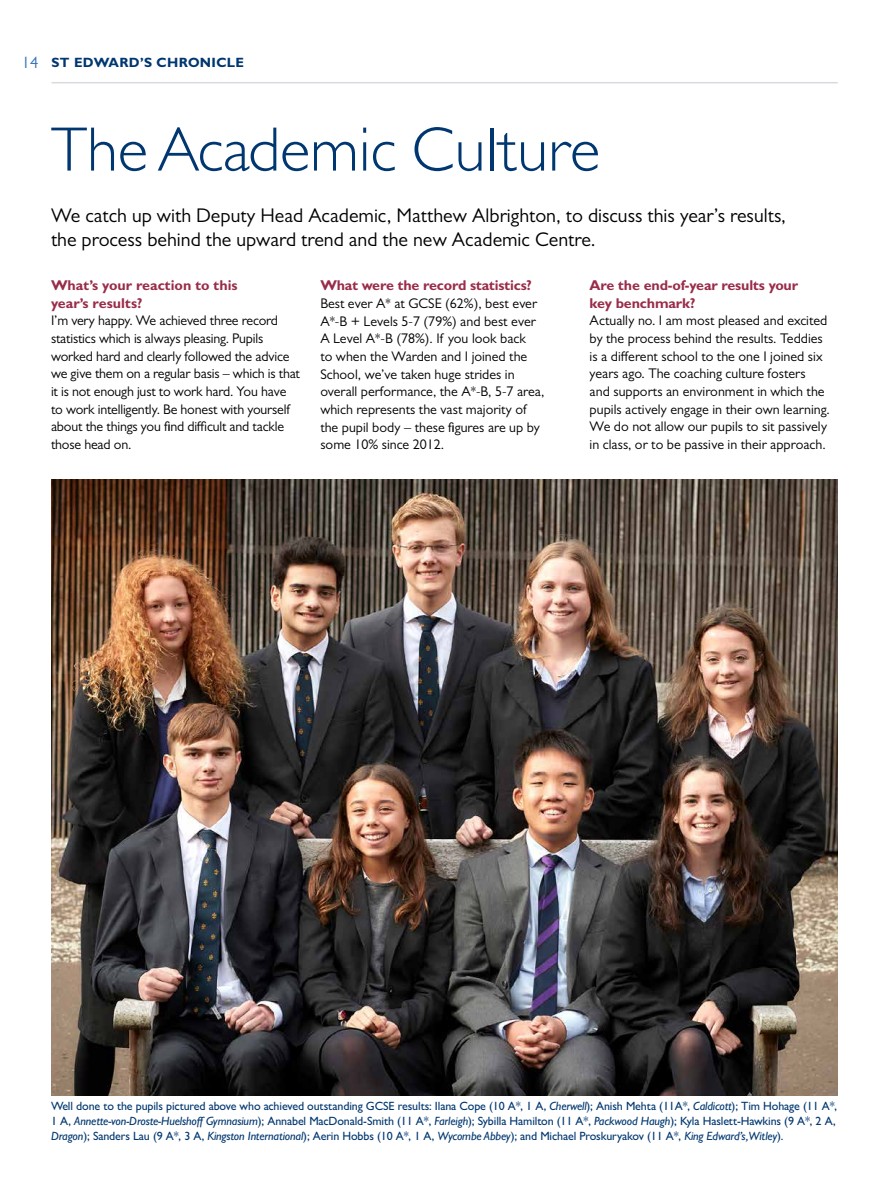
<style>
.page{position:relative;width:893px;height:1191px;background:#fff}
.page>*{position:absolute;margin:0;border:0;box-sizing:border-box;transform-origin:0 0}
.t1{font:300 63px "Gill Sans MT Pro";color:#003770}
.t2{font:19.8px/24px "Gill Sans MT Pro";color:#000}
.t3{font:700 14.25px/17.2px "Gill Sans MT Pro";letter-spacing:-.01em;color:#992c49}
.t4{font:14.1px/17.7px "Gill Sans MT Pro";color:#000}
.t5{font:700 13.5px "Gill Sans MT Pro";letter-spacing:.025em;color:#003770}
.t6{font:500 12px/15px "Gill Sans MT Pro";letter-spacing:-.01em;color:#003770}
.s1{font-weight:400;font-size:16.5px;color:#3873b9}
.s2{font-style:italic}
</style>
<div class="page">
<hr style="left:51px;top:82px;width:787px;height:1px;background:#d7dbdf">
<img style="left:51px;top:479px;width:787px;height:616px">
<p class="t5" style="left:22px;top:54px;width:224px"><span class="s1">14</span> ST EDWARD’S CHRONICLE</p>
<h1 class="t1" style="left:51px;top:111px;width:551px">The Academic Culture</h1>
<h2 class="t2" style="left:51px;top:203px;width:736px">We catch up with Deputy Head Academic, Matthew Albrighton, to discuss this year’s results, the process behind the upward trend and the new Academic Centre.</h2>
<p class="t3" style="left:51px;top:277px;width:188px">What’s your reaction to this year’s results?</p>
<p class="t4" style="left:51px;top:312px;width:250px">I’m very happy. We achieved three record statistics which is always pleasing. Pupils worked hard and clearly followed the advice we give them on a regular basis – which is that it is not enough just to work hard. You have to work intelligently. Be honest with yourself about the things you find difficult and tackle those head on.</p>
<p class="t3" style="left:320px;top:277px;width:213px">What were the record statistics?</p>
<p class="t4" style="left:320px;top:294px;width:226px">Best ever A* at GCSE (62%), best ever A*-B + Levels 5-7 (79%) and best ever A Level A*-B (78%). If you look back<br>to when the Warden and I joined the School, we’ve taken huge strides in overall performance, the A*-B, 5-7 area, which represents the vast majority of the pupil body – these figures are up by some 10% since 2012.</p>
<p class="t3" style="left:590px;top:277px;width:210px">Are the end-of-year results your key benchmark?</p>
<p class="t4" style="left:590px;top:312px;width:242px">Actually no. I am most pleased and excited by the process behind the results. Teddies is a different school to the one I joined six years ago. The coaching culture fosters<br>and supports an environment in which the pupils actively engage in their own learning.<br>We do not allow our pupils to sit passively in class, or to be passive in their approach.</p>
<p class="t6" style="left:51px;top:1098px;width:788px">Well done to the pupils pictured above who achieved outstanding GCSE results: Ilana Cope (10 A*, 1 A, <span class="s2">Cherwell</span>); Anish Mehta (11A*, <span class="s2">Caldicott</span>); Tim Hohage (11 A*,<br>1 A, <span class="s2">Annette-von-Droste-Huelshoff Gymnasium</span>); Annabel MacDonald-Smith (11 A*, <span class="s2">Farleigh</span>); Sybilla Hamilton (11 A*, <span class="s2">Packwood Haugh</span>); Kyla Haslett-Hawkins (9 A*, 2 A,<br><span class="s2">Dragon</span>); Sanders Lau (9 A*, 3 A, <span class="s2">Kingston International</span>); Aerin Hobbs (10 A*, 1 A, <span class="s2">Wycombe Abbey</span>); and Michael Proskuryakov (11 A*, <span class="s2">King Edward’s,Witley</span>).</p>
</div>
